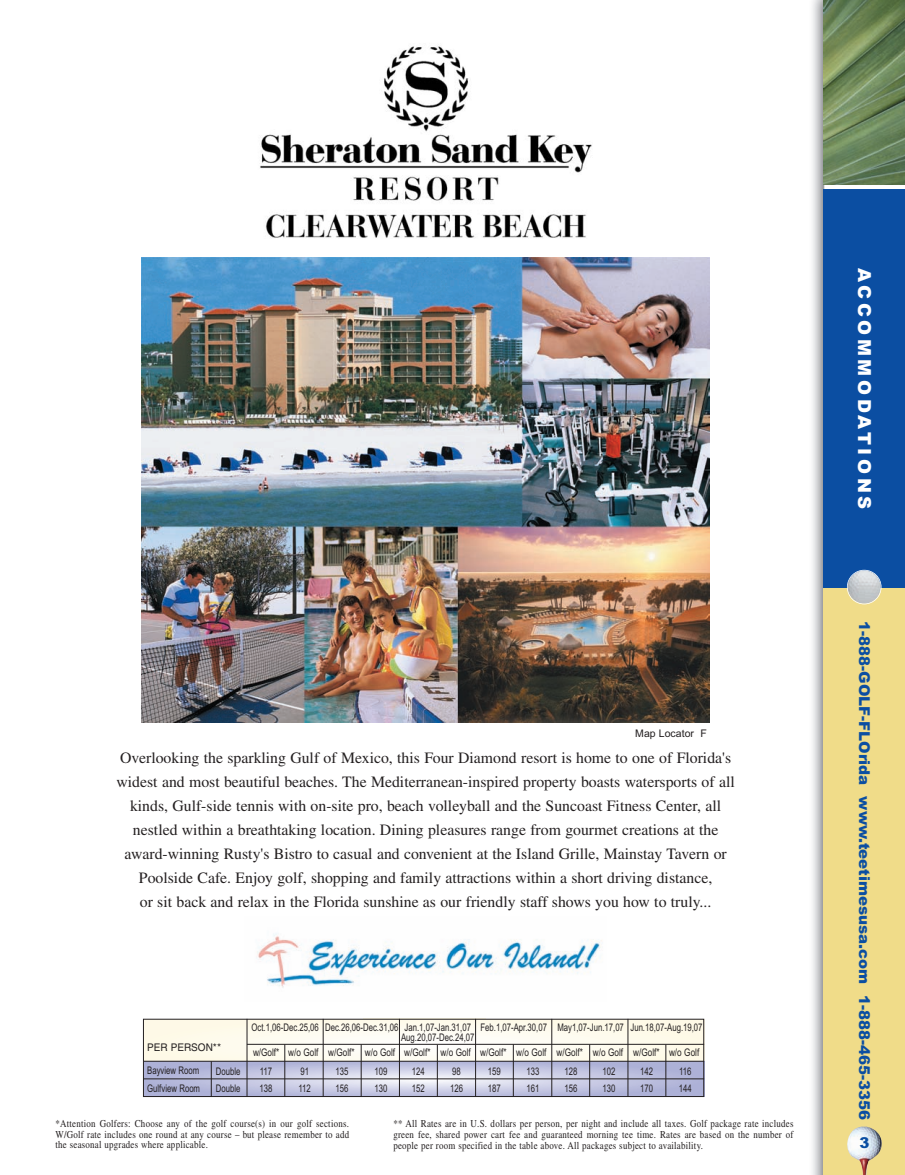
<style>
.page{position:relative;width:905px;height:1175px;background:#fff}
.page>*{position:absolute;margin:0;border:0;box-sizing:border-box;transform-origin:0 0}
.t1{font:900 18px "Arial";letter-spacing:.2em;color:#fff}
.t2{font:15.75px/24px "Times";color:#231f20;text-align:center}
.t3{font:900 15px "Arial";color:#0b4ea2}
.t4{font:10.5px/10.9px "Times";letter-spacing:.025em;color:#231f20;text-align:justify;scale:.85 1}
.t5{font:10.5px/17.2px "Arial";color:#231f20;scale:.74 1}
.t6{font:10.5px "Arial";color:#231f20;scale:.78 1}
.t7{font:10.5px "Helvetica";color:#231f20;scale:.95 1}
.t8{font:10.5px "Arial";color:#231f20}
</style>
<div class="page">
<img style="left:812px;top:0;width:92px;height:1174px">
<img style="left:824px;top:0;width:80px;height:184px">
<div style="left:824px;top:582px;width:80px;height:592px;background:#f0dc89"></div>
<img style="left:847px;top:1126px;width:35px;height:48px">
<div style="left:824px;top:189px;width:80px;height:398px;background:#0b4ea2"></div>
<img style="left:847px;top:570px;width:33px;height:33px;border-radius:50%">
<div style="left:846px;top:570px;width:35px;height:34px;border:2px solid #fff;border-radius:50%"></div>
<img style="left:257px;top:933px;width:345px;height:55px">
<img style="left:260px;top:46px;width:332px;height:192px">
<img style="left:142px;top:258px;width:567px;height:464px">
<svg style="left:145px;top:1020px;width:557px;height:40px"></svg>
<svg style="left:145px;top:1061px;width:557px;height:33px;background:#bcbed9"></svg>
<hr style="left:144px;top:1060px;width:560px;height:1px;background:#231f20">
<hr style="left:211px;top:1061px;width:1px;height:35px;background:#231f20">
<hr style="left:247px;top:1018px;width:1px;height:78px;background:#231f20">
<hr style="left:323px;top:1018px;width:1px;height:78px;background:#231f20">
<hr style="left:399px;top:1018px;width:1px;height:78px;background:#231f20">
<hr style="left:475px;top:1018px;width:1px;height:78px;background:#231f20">
<hr style="left:361px;top:1044px;width:1px;height:52px;background:#231f20">
<hr style="left:284px;top:1044px;width:1px;height:52px;background:#231f20">
<hr style="left:513px;top:1044px;width:1px;height:52px;background:#231f20">
<hr style="left:437px;top:1044px;width:1px;height:52px;background:#231f20">
<hr style="left:551px;top:1018px;width:1px;height:78px;background:#231f20">
<hr style="left:627px;top:1018px;width:1px;height:78px;background:#231f20">
<hr style="left:665px;top:1044px;width:1px;height:52px;background:#231f20">
<hr style="left:589px;top:1044px;width:1px;height:52px;background:#231f20">
<hr style="left:247px;top:1044px;width:457px;height:1px;background:#231f20">
<hr style="left:144px;top:1078px;width:560px;height:1px;background:#231f20">
<p class="t8" style="left:635px;top:727px;width:73px">Map Locator F</p>
<p class="t2" style="left:116px;top:747px;width:619px">Overlooking the sparkling Gulf of Mexico, this Four Diamond resort is home to one of Florida's widest and most beautiful beaches. The Mediterranean-inspired property boasts watersports of all kinds, Gulf-side tennis with on-site pro, beach volleyball and the Suncoast Fitness Center, all nestled within a breathtaking location. Dining pleasures range from gourmet creations at the award-winning Rusty's Bistro to casual and convenient at the Island Grille, Mainstay Tavern or Poolside Cafe. Enjoy golf, shopping and family attractions within a short driving distance,<br>or sit back and relax in the Florida sunshine as our friendly staff shows you how to truly...</p>
<p class="t7" style="left:147px;top:1043px;width:79px">PER PERSON**</p>
<p class="t5" style="left:401px;top:1021px;width:409px;line-height:10.9px;text-indent:-149px">Oct.1,06-Dec.25,06 Dec.26,06-Dec.31,06 Jan.1,07-Jan.31,07 Feb.1,07-Apr.30,07 May1,07-Jun.17,07 Jun.18,07-Aug.19,07<br>Aug.20,07-Dec.24,07</p>
<p class="t6" style="left:253px;top:1046px;width:573px">w/Golf* w/o Golf w/Golf* w/o Golf w/Golf* w/o Golf w/Golf* w/o Golf w/Golf* w/o Golf w/Golf* w/o Golf</p>
<p class="t5" style="left:147px;top:1062px;width:73px">Bayview Room<br>Gulfview Room</p>
<p class="t5" style="left:216px;top:1062px;width:35px">Double</p>
<p class="t5" style="left:260px;top:1062px;width:18px">117</p>
<p class="t5" style="left:300px;top:1062px;width:13px">91</p>
<p class="t5" style="left:335px;top:1062px;width:19px">135</p>
<p class="t5" style="left:374px;top:1062px;width:19px">109</p>
<p class="t5" style="left:412px;top:1062px;width:19px">124</p>
<p class="t5" style="left:452px;top:1062px;width:13px">98</p>
<p class="t5" style="left:488px;top:1062px;width:19px">159</p>
<p class="t5" style="left:526px;top:1062px;width:19px">133</p>
<p class="t5" style="left:564px;top:1062px;width:19px">128</p>
<p class="t5" style="left:602px;top:1062px;width:19px">102</p>
<p class="t5" style="left:640px;top:1062px;width:19px">142</p>
<p class="t5" style="left:679px;top:1062px;width:18px">116</p>
<p class="t5" style="left:216px;top:1079px;width:35px">Double</p>
<p class="t5" style="left:259px;top:1079px;width:19px">138</p>
<p class="t5" style="left:298px;top:1079px;width:18px">112</p>
<p class="t5" style="left:335px;top:1079px;width:19px">156</p>
<p class="t5" style="left:374px;top:1079px;width:19px">130</p>
<p class="t5" style="left:412px;top:1079px;width:19px">152</p>
<p class="t5" style="left:450px;top:1079px;width:19px">126</p>
<p class="t5" style="left:488px;top:1079px;width:19px">187</p>
<p class="t5" style="left:526px;top:1079px;width:19px">161</p>
<p class="t5" style="left:564px;top:1079px;width:19px">156</p>
<p class="t5" style="left:602px;top:1079px;width:19px">130</p>
<p class="t5" style="left:640px;top:1079px;width:19px">170</p>
<p class="t5" style="left:678px;top:1079px;width:19px">144</p>
<p class="t4" style="left:55px;top:1118px;width:347px">*Attention Golfers: Choose any of the golf course(s) in our golf sections.<br>W/Golf rate includes one round at any course – but please remember to add the seasonal upgrades where applicable.</p>
<p class="t4" style="left:393px;top:1118px;width:472px">** All Rates are in U.S. dollars per person, per night and include all taxes. Golf package rate includes green fee, shared power cart fee and guaranteed morning tee time. Rates are based on the number of people per room specified in the table above. All packages subject to availability.</p>
<p class="t1" style="left:875px;top:268px;width:243px;rotate:90deg">ACCOMMODATIONS</p>
<p class="t3" style="left:873px;top:621px;width:500px;rotate:90deg">1-888-GOLF-FLOrida www.teetimesusa.com 1-888-465-3356</p>
<p class="t3" style="left:859px;top:1134px;width:12px">3</p>
</div>
